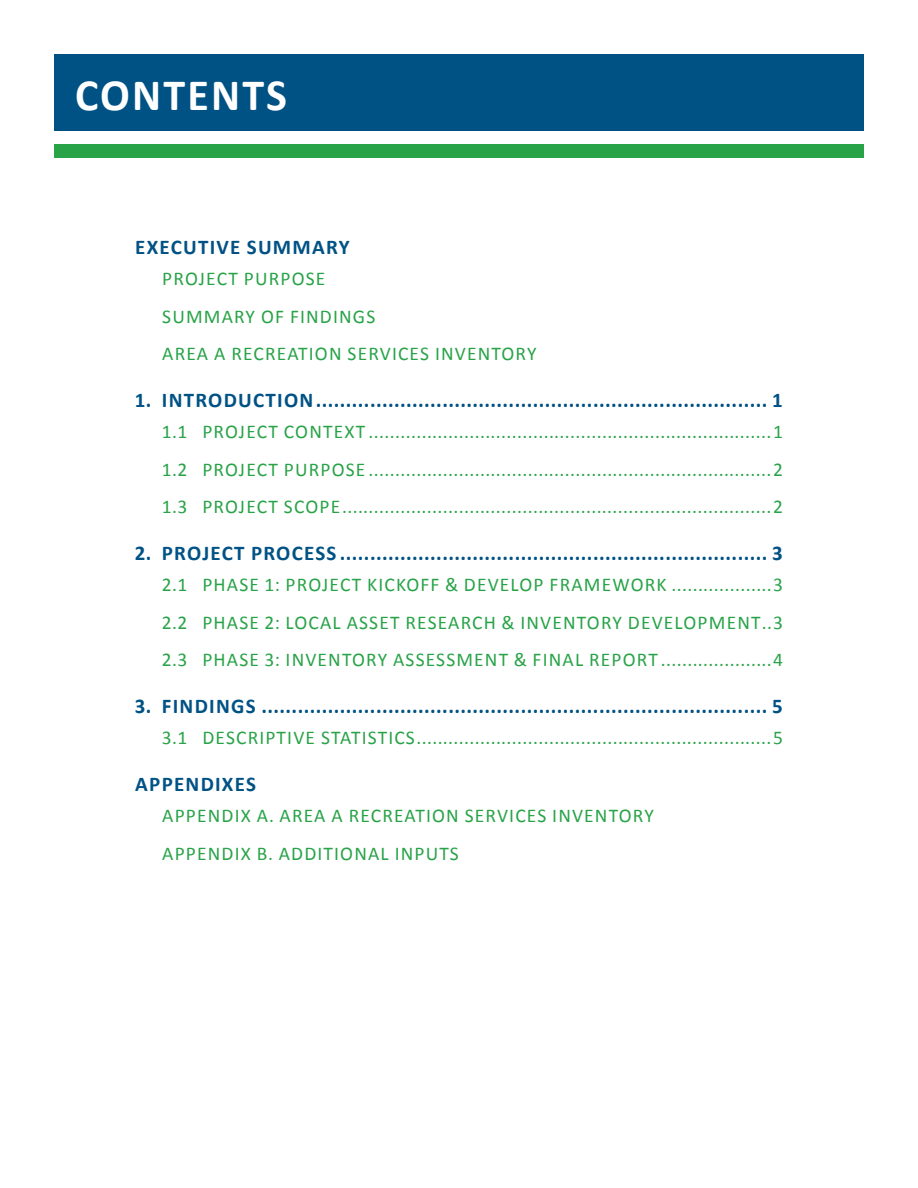
<style>
.page{position:relative;width:918px;height:1188px;background:#fff}
.page>*{position:absolute;margin:0;border:0;box-sizing:border-box;transform-origin:0 0}
.Page_HEADING{font:700 45px "Calibri";letter-spacing:.05em;color:#fff}
.TOC_1{font:700 21px "Calibri";letter-spacing:.06em;color:#005285}
.TOC_2{font:19.5px "Calibri";letter-spacing:.06em;color:#29a348}
</style>
<div class="page">
<div style="left:54px;top:54px;width:810px;height:76px;background:#005285"></div>
<div style="left:54px;top:144px;width:810px;height:14px;background:#29a348"></div>
<p class="Page_HEADING" style="left:75px;top:67px;width:213px">CONTENTS</p>
<p class="TOC_1" style="left:135px;top:234px;width:216px">EXECUTIVE SUMMARY</p>
<p class="TOC_2" style="left:162px;top:266px;width:165px">PROJECT PURPOSE</p>
<p class="TOC_2" style="left:162px;top:304px;width:215px">SUMMARY OF FINDINGS</p>
<p class="TOC_2" style="left:162px;top:341px;width:376px">AREA A RECREATION SERVICES INVENTORY</p>
<p class="TOC_1" style="left:135px;top:387px;width:650px">1. INTRODUCTION........................................................................... 1</p>
<p class="TOC_2" style="left:162px;top:419px;width:623px">1.1 PROJECT CONTEXT ............................................................................1</p>
<p class="TOC_2" style="left:162px;top:457px;width:623px">1.2 PROJECT PURPOSE ............................................................................2</p>
<p class="TOC_2" style="left:162px;top:494px;width:623px">1.3 PROJECT SCOPE.................................................................................2</p>
<p class="TOC_1" style="left:135px;top:540px;width:650px">2. PROJECT PROCESS ....................................................................... 3</p>
<p class="TOC_2" style="left:162px;top:572px;width:623px">2.1 PHASE 1: PROJECT KICKOFF &amp; DEVELOP FRAMEWORK ...................3</p>
<p class="TOC_2" style="left:162px;top:610px;width:623px">2.2 PHASE 2: LOCAL ASSET RESEARCH &amp; INVENTORY DEVELOPMENT..3</p>
<p class="TOC_2" style="left:162px;top:647px;width:623px">2.3 PHASE 3: INVENTORY ASSESSMENT &amp; FINAL REPORT.....................4</p>
<p class="TOC_1" style="left:135px;top:693px;width:650px">3. FINDINGS .................................................................................... 5</p>
<p class="TOC_2" style="left:162px;top:725px;width:623px">3.1 DESCRIPTIVE STATISTICS...................................................................5</p>
<p class="TOC_1" style="left:135px;top:771px;width:122px">APPENDIXES</p>
<p class="TOC_2" style="left:162px;top:803px;width:493px">APPENDIX A. AREA A RECREATION SERVICES INVENTORY</p>
<p class="TOC_2" style="left:162px;top:841px;width:298px">APPENDIX B. ADDITIONAL INPUTS</p>
</div>
